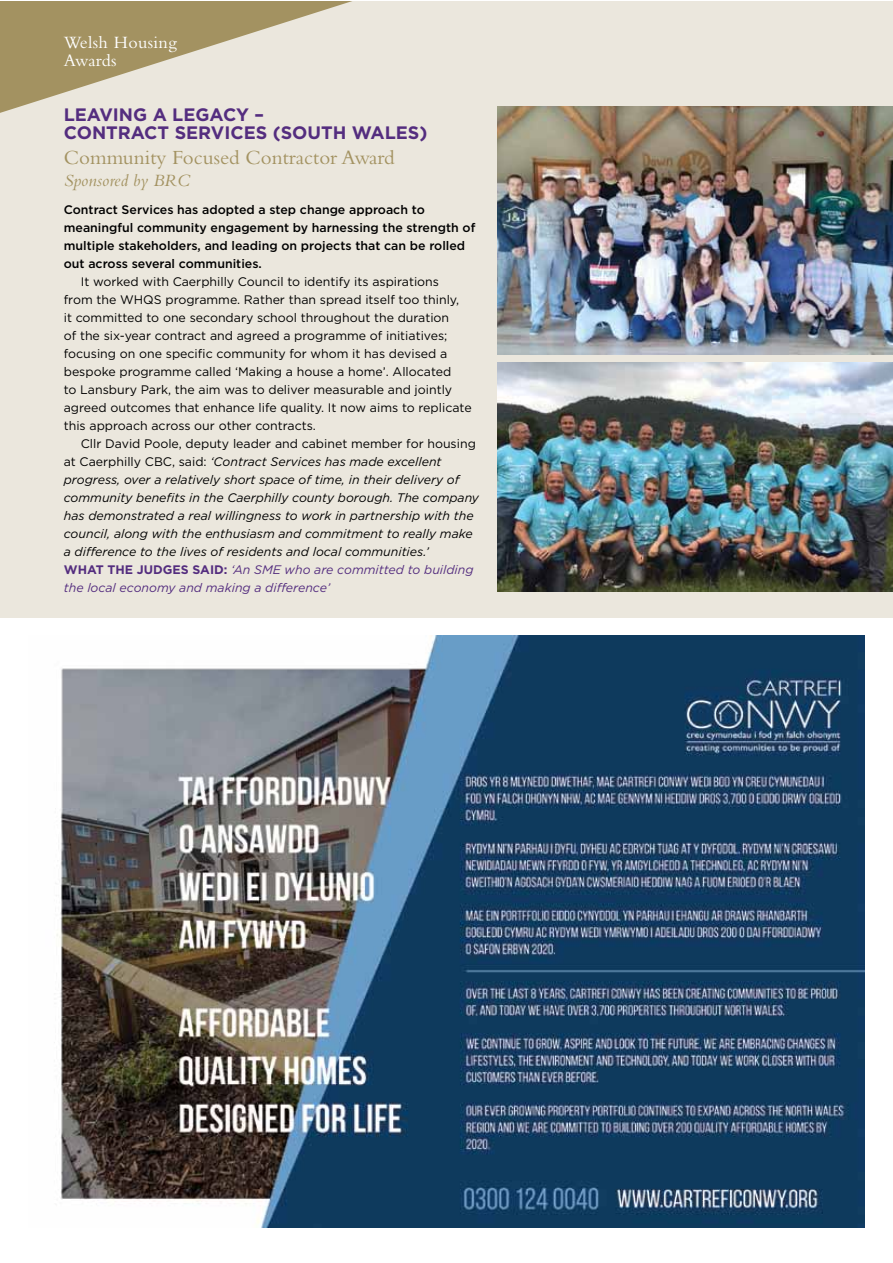
<style>
.page{position:relative;width:893px;height:1263px;background:#fff}
.page>*{position:absolute;margin:0;border:0;box-sizing:border-box;transform-origin:0 0}
.t1{font:21px "Bembo";color:#a39261}
.t2{font:700 18px/18px "Gotham";color:#542d7f}
.t3{font:18px/18px "Bembo";letter-spacing:.02em;color:#fff}
.t4{font:italic 18px "Bembo";color:#a39261}
.t5{font:italic 12.3px/18px "Gotham";color:#000}
.t6{font:12.3px/18px "Gotham";color:#000}
.t7{font:500 12.3px/18px "Gotham";color:#000}
.s1{font-style:normal}
.s2{font-weight:700;font-style:normal;color:#542d7f}
.s3{color:#542d7f}
</style>
<div class="page">
<div style="left:0;top:1px;width:892px;height:616px;background:#ebe7dd"></div>
<img style="left:54px;top:636px;width:810px;height:591px">
<img style="left:497px;top:106px;width:395px;height:248px">
<img style="left:497px;top:363px;width:395px;height:228px">
<svg style="left:0;top:1px;width:352px;height:112px"></svg>
<h2 class="t3" style="left:64px;top:33px;width:115px">Welsh Housing<br>Awards</h2>
<h2 class="t2" style="left:64px;top:105px;width:365px">LEAVING A LEGACY –<br>CONTRACT SERVICES (SOUTH WALES)</h2>
<h1 class="t1" style="left:64px;top:145px;width:332px">Community Focused Contractor Award</h1>
<h2 class="t4" style="left:64px;top:169px;width:128px">Sponsored by BRC</h2>
<p class="t7" style="left:64px;top:201px;width:413px">Contract Services has adopted a step change approach to meaningful community engagement by harnessing the strength of multiple stakeholders, and leading on projects that can be rolled out across several communities.</p>
<p class="t6" style="left:64px;top:273px;width:409px;text-indent:17px">It worked with Caerphilly Council to identify its aspirations<br>from the WHQS programme. Rather than spread itself too thinly,<br>it committed to one secondary school throughout the duration<br>of the six-year contract and agreed a programme of initiatives; focusing on one specific community for whom it has devised a bespoke programme called ‘Making a house a home’. Allocated<br>to Lansbury Park, the aim was to deliver measurable and jointly agreed outcomes that enhance life quality. It now aims to replicate this approach across our other contracts.</p>
<p class="t5" style="left:64px;top:435px;width:417px;text-indent:17px"><span class="s1">Cllr David Poole, deputy leader and cabinet member for housing at Caerphilly CBC, said:</span> ‘Contract Services has made excellent progress, over a relatively short space of time, in their delivery of community benefits in the Caerphilly county borough. The company has demonstrated a real willingness to work in partnership with the council, along with the enthusiasm and commitment to really make a difference to the lives of residents and local communities.’<br><span class="s2">WHAT THE JUDGES SAID:</span> <span class="s3">‘An SME who are committed to building the local economy and making a difference’</span></p>
</div>
